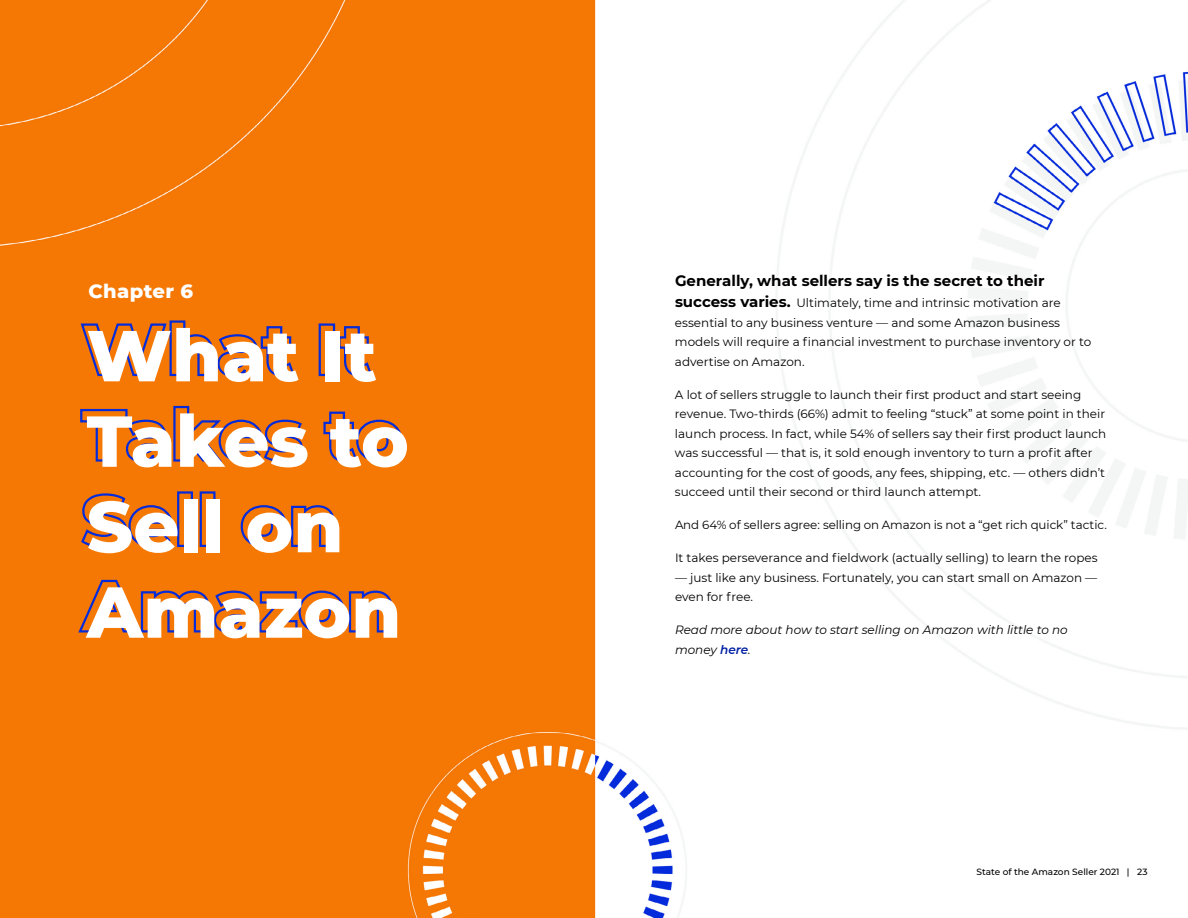
<style>
.page{position:relative;width:1188px;height:918px;background:#fff}
.page>*{position:absolute;margin:0;border:0;box-sizing:border-box;transform-origin:0 0}
.t1{font:800 72px/85.5px "Montserrat";color:#fff}
.t2{font:800 19.5px "Montserrat";letter-spacing:.02em;color:#fff}
.t3{font:700 15px "Montserrat";color:#000}
.t4{font:12px/19.5px "Montserrat";color:#000}
.t5{font:italic 12px/19.5px "Montserrat";color:#000}
.t6{font:11.85px "Montserrat";color:#000}
.t7{font:500 9px "Montserrat";color:#000}
.s1{font-weight:700;font-size:15px}
.s2{font-weight:600;color:#0221a4}
</style>
<div class="page">
<img style="left:0;top:0;width:1188px;height:918px">
<h2 class="t2" style="left:88px;top:277px;width:106px">Chapter 6</h2>
<h1 class="t1" style="left:87px;top:309px;width:324px">What It<br>Takes to<br>Sell on<br>Amazon</h1>
<p class="t3" style="left:675px;top:270px;width:371px">Generally, what sellers say is the secret to their</p>
<p class="t4" style="left:675px;top:293px;width:418px"><span class="s1">success varies.</span> Ultimately, time and intrinsic motivation are essential to any business venture — and some Amazon business models will require a financial investment to purchase inventory or to advertise on Amazon.</p>
<p class="t4" style="left:675px;top:384px;width:433px">A lot of sellers struggle to launch their first product and start seeing revenue. Two-thirds (66%) admit to feeling “stuck” at some point in their launch process. In fact, while 54% of sellers say their first product launch was successful — that is, it sold enough inventory to turn a profit after accounting for the cost of goods, any fees, shipping, etc. — others didn’t succeed until their second or third launch attempt.</p>
<p class="t6" style="left:675px;top:517px;width:433px">And 64% of sellers agree: selling on Amazon is not a “get rich quick” tactic.</p>
<p class="t4" style="left:675px;top:548px;width:424px">It takes perseverance and fieldwork (actually selling) to learn the ropes</p>
<p class="t4" style="left:675px;top:567px;width:424px">— just like any business. Fortunately, you can start small on Amazon — even for free.</p>
<p class="t5" style="left:675px;top:620px;width:394px">Read more about how to start selling on Amazon with little to no money <span class="s2">here</span>.</p>
<p class="t7" style="left:977px;top:865px;width:172px">State of the Amazon Seller 2021 | 23</p>
</div>
